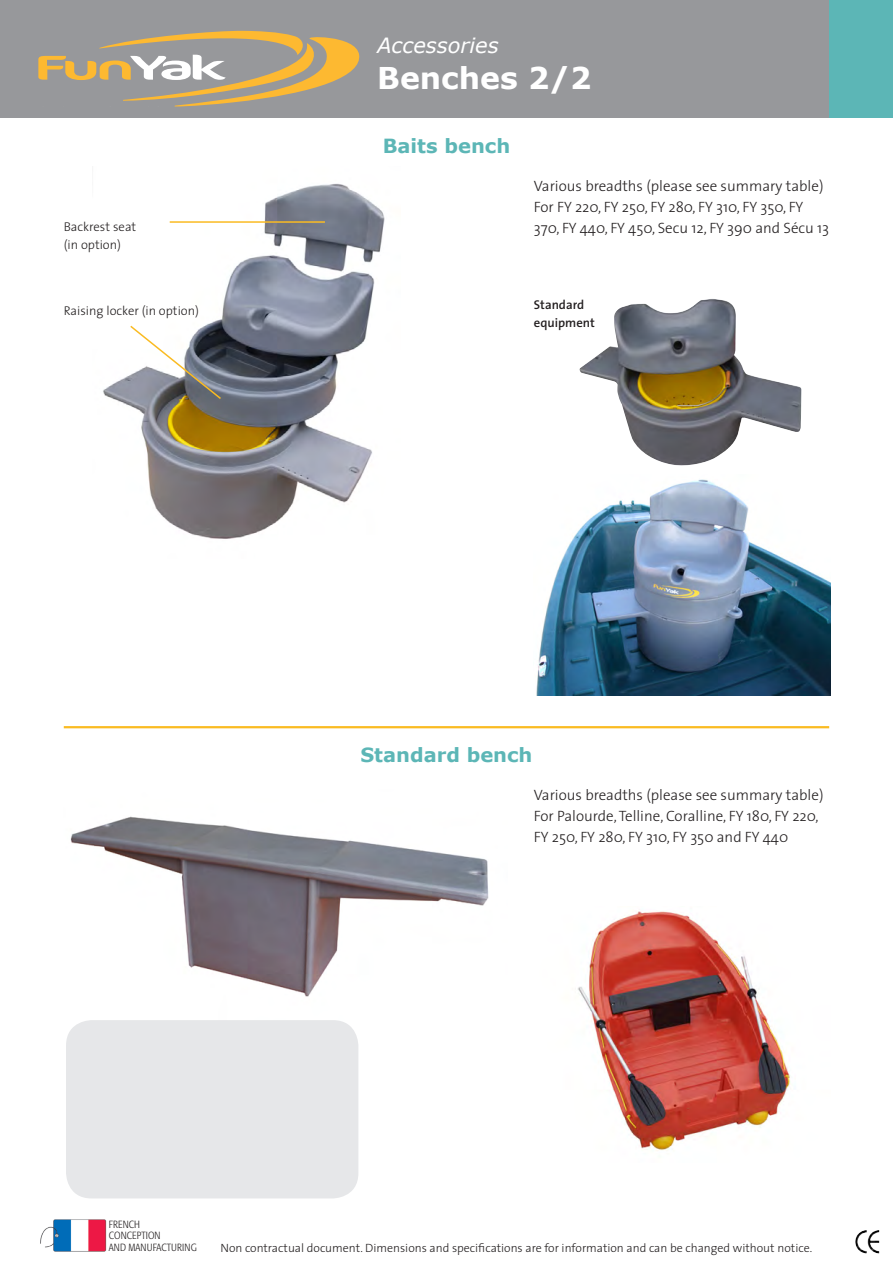
<style>
.page{position:relative;width:893px;height:1263px;background:#fff}
.page>*{position:absolute;margin:0;border:0;box-sizing:border-box;transform-origin:0 0}
.t1{font:700 30px "Verdana";color:#fff}
.t2{font:italic 21px "Verdana";color:#fff}
.t3{font:700 19.5px "Verdana";color:#5cb6b6}
.t4{font:300 15px/21px "The Sans";color:#231f20}
.t5{font:300 12.75px/18px "The Sans";color:#231f20}
.t6{font:600 12.75px/18px "The Sans";color:#231f20}
.t7{font:300 12px "The Sans";color:#231f20}
.t8{font:300 condensed 10.35px/11.6px "Formata";letter-spacing:.01em;color:#231f20}
</style>
<div class="page">
<div style="left:0;top:0;width:829px;height:117px;background:#97989b"></div>
<svg style="left:38px;top:31px;width:321px;height:75px"></svg>
<div style="left:829px;top:0;width:64px;height:117px;background:#5cb6b6"></div>
<img style="left:855px;top:1230px;width:24px;height:23px">
<img style="left:40px;top:1219px;width:67px;height:33px">
<img style="left:70px;top:816px;width:419px;height:181px">
<hr style="left:64px;top:726px;width:765px;height:2px;background:#fabb22">
<img style="left:103px;top:183px;width:282px;height:356px">
<hr style="left:170px;top:221px;width:155px;height:2px;background:#fabb22">
<svg style="left:129px;top:324px;width:94px;height:76px"></svg>
<img style="left:580px;top:299px;width:221px;height:167px">
<img style="left:536px;top:479px;width:294px;height:217px">
<img style="left:578px;top:911px;width:213px;height:240px">
<div style="left:66px;top:1020px;width:292px;height:178px;background:#e6e7e9;border-radius:26px"></div>
<p class="t5" style="left:64px;top:218px;width:74px">Backrest seat (in option)</p>
<p class="t5" style="left:64px;top:302px;width:137px">Raising locker (in option)</p>
<h2 class="t2" style="left:377px;top:31px;width:123px">Accessories</h2>
<h1 class="t1" style="left:377px;top:57px;width:216px">Benches 2/2</h1>
<h3 class="t3" style="left:383px;top:132px;width:129px">Baits bench</h3>
<p class="t4" style="left:534px;top:175px;width:297px">Various breadths (please see summary table)<br>For FY 220, FY 250, FY 280, FY 310, FY 350, FY<br>370, FY 440, FY 450, Secu 12, FY 390 and Sécu 13</p>
<p class="t6" style="left:534px;top:296px;width:63px">Standard equipment</p>
<h3 class="t3" style="left:360px;top:741px;width:174px">Standard bench</h3>
<p class="t4" style="left:534px;top:784px;width:291px">Various breadths (please see summary table)<br>For Palourde, Telline, Coralline, FY 180, FY 220,<br>FY 250, FY 280, FY 310, FY 350 and FY 440</p>
<p class="t8" style="left:109px;top:1218px;width:89px">FRENCH<br>CONCEPTION<br>AND MANUFACTURING</p>
<p class="t7" style="left:220px;top:1238px;width:593px">Non contractual document. Dimensions and specifications are for information and can be changed without notice.</p>
</div>
